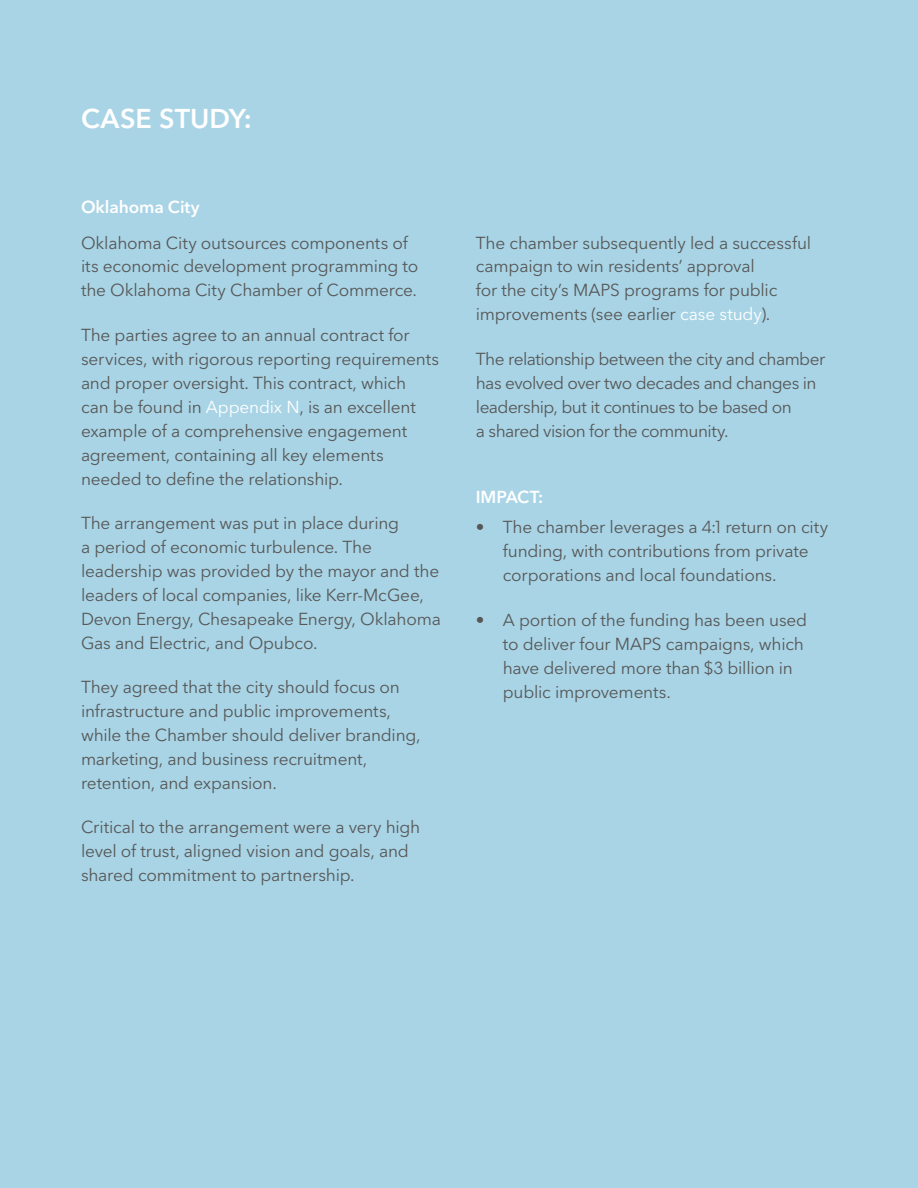
<style>
.page{position:relative;width:918px;height:1188px;background:#a8d4e6}
.page>*{position:absolute;margin:0;border:0;box-sizing:border-box;transform-origin:0 0}
.t1{font:600 27px "Avenir Next P For BBG";letter-spacing:.005em;color:#fff}
.t2{font:17.25px/24px "Avenir Next P For BBG";letter-spacing:-.01em;color:#575756}
.t3{font:17.25px/24px "Avenir Next P For BBG";letter-spacing:-.03em;color:#575756}
.t4{font:600 17.25px "Avenir Next P For BBG";letter-spacing:-.005em;color:#fff}
.s1{color:#fff}
</style>
<div class="page">
<h1 class="t1" style="left:81px;top:103px;width:173px">CASE STUDY:</h1>
<p class="t4" style="left:81px;top:196px;width:120px">Oklahoma City</p>
<p class="t2" style="left:81px;top:231px;width:339px">Oklahoma City outsources components of its economic development programming to the Oklahoma City Chamber of Commerce.</p>
<p class="t2" style="left:81px;top:323px;width:360px">The parties agree to an annual contract for services, with rigorous reporting requirements and proper oversight. This contract, which<br>can be found in <span class="s1">Appendix N</span>, is an excellent example of a comprehensive engagement agreement, containing all key elements needed to define the relationship.</p>
<p class="t2" style="left:81px;top:511px;width:361px">The arrangement was put in place during<br>a period of economic turbulence. The leadership was provided by the mayor and the leaders of local companies, like Kerr-McGee, Devon Energy, Chesapeake Energy, Oklahoma Gas and Electric, and Opubco.</p>
<p class="t2" style="left:81px;top:675px;width:341px">They agreed that the city should focus on infrastructure and public improvements, while the Chamber should deliver branding, marketing, and business recruitment, retention, and expansion.</p>
<p class="t2" style="left:81px;top:815px;width:341px">Critical to the arrangement were a very high level of trust, aligned vision and goals, and shared commitment to partnership.</p>
<p class="t2" style="left:476px;top:231px;width:337px">The chamber subsequently led a successful campaign to win residents’ approval<br>for the city’s MAPS programs for public improvements (see earlier <span class="s1">case study</span>).</p>
<p class="t3" style="left:476px;top:347px;width:351px">The relationship between the city and chamber has evolved over two decades and changes in leadership, but it continues to be based on<br>a shared vision for the community.</p>
<p class="t4" style="left:476px;top:486px;width:69px">IMPACT:</p>
<p class="t2" style="left:503px;top:515px;width:327px;text-indent:-27px">• The chamber leverages a 4:1 return on city funding, with contributions from private corporations and local foundations.</p>
<p class="t2" style="left:503px;top:608px;width:306px;text-indent:-27px">• A portion of the funding has been used to deliver four MAPS campaigns, which have delivered more than $3 billion in public improvements.</p>
</div>
